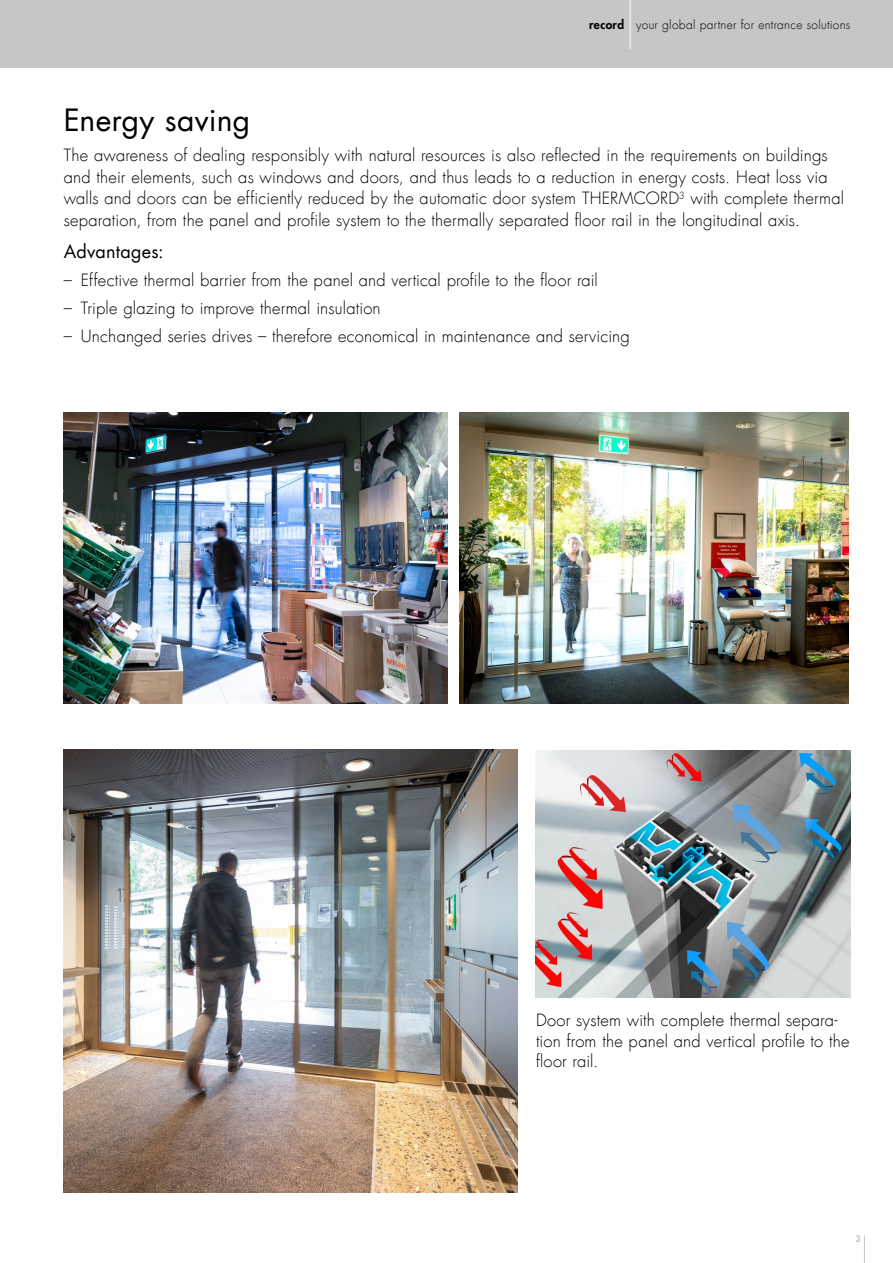
<style>
.page{position:relative;width:893px;height:1263px;background:#fff}
.page>*{position:absolute;margin:0;border:0;box-sizing:border-box;transform-origin:0 0}
.t1{font:30px "Futura Com";letter-spacing:.01em;color:#000}
.t2{font:18px "Futura Com";letter-spacing:.01em;color:#000}
.t3{font:300 16.5px/21.5px "Futura Com";letter-spacing:.015em;color:#000}
.t4{font:300 12px "Futura Com";letter-spacing:.03em;color:#000}
.t5{font:800 9px "Futura Std";color:#c5c6c6}
.s1{font-family:"Futura Std";font-weight:800}
</style>
<div class="page">
<svg style="left:864px;top:1235px;width:1px;height:28px"></svg>
<div style="left:0;top:0;width:893px;height:68px;background:#c5c6c6"></div>
<img style="left:64px;top:750px;width:453px;height:442px">
<img style="left:536px;top:750px;width:314px;height:247px">
<img style="left:64px;top:412px;width:383px;height:291px">
<img style="left:459px;top:412px;width:389px;height:291px">
<hr style="left:630px;top:0;width:1px;height:49px;background:#fff">
<p class="t4" style="left:589px;top:17px;width:263px"><span class="s1">record</span> your global partner for entrance solutions</p>
<h1 class="t1" style="left:64px;top:100px;width:188px">Energy saving</h1>
<p class="t3" style="left:64px;top:145px;width:782px">The awareness of dealing responsibly with natural resources is also reflected in the requirements on buildings and their elements, such as windows and doors, and thus leads to a reduction in energy costs. Heat loss via walls and doors can be efficiently reduced by the automatic door system THERMCORD<sup>3</sup> with complete thermal separation, from the panel and profile system to the thermally separated floor rail in the longitudinal axis.</p>
<p class="t2" style="left:64px;top:239px;width:101px">Advantages:</p>
<p class="t3" style="left:64px;top:269px;width:536px">– Effective thermal barrier from the panel and vertical profile to the floor rail</p>
<p class="t3" style="left:64px;top:297px;width:318px">– Triple glazing to improve thermal insulation</p>
<p class="t3" style="left:64px;top:325px;width:567px">– Unchanged series drives – therefore economical in maintenance and servicing</p>
<p class="t3" style="left:536px;top:1009px;width:315px">Door system with complete thermal separa&shy;tion from the panel and vertical profile to the</p>
<p class="t3" style="left:536px;top:1050px;width:64px">floor rail.</p>
<p class="t5" style="left:855px;top:1233px;width:7px">3</p>
</div>
